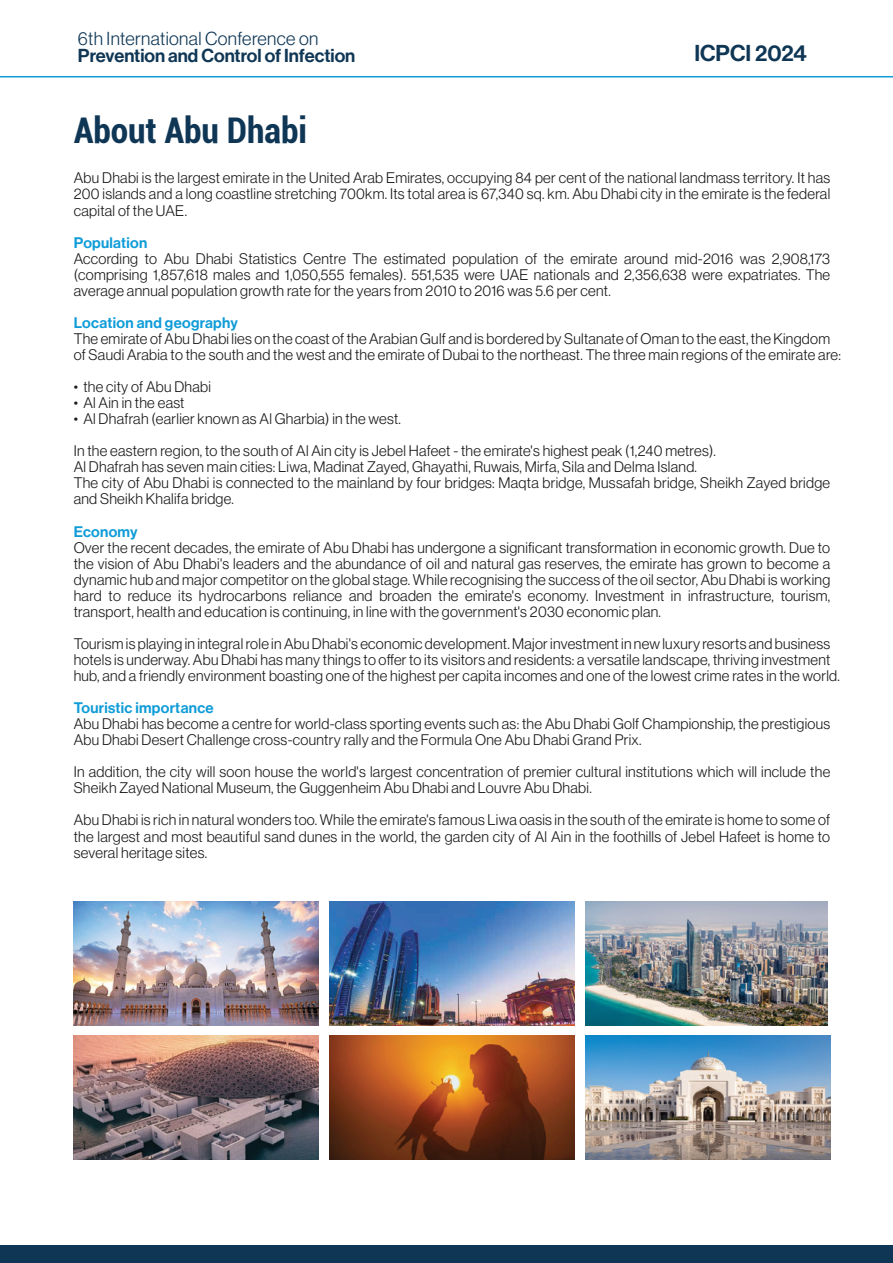
<style>
.page{position:relative;width:893px;height:1263px;background:#fff}
.page>*{position:absolute;margin:0;border:0;box-sizing:border-box;transform-origin:0 0}
.t1{font:700 condensed 35.4px "Roboto";color:#0f3755}
.t2{font:22.5px "Neue Haas Display Mediu";color:#0f3755}
.t3{font:18.45px "Neue Haas Display Mediu";color:#0f3755}
.t4{font:300 18.45px "Neue Haas Display";letter-spacing:.02em;color:#0f3755}
.t5{font:300 15px/16px "Neue Haas Display";letter-spacing:.02em;color:#191919}
.t6{font:15px "Neue Haas Display Mediu";letter-spacing:.02em;color:#0f9cd8}
</style>
<div class="page">
<hr style="left:0;top:76px;width:893px;height:1px;background:#0f9cd8">
<div style="left:0;top:1245px;width:893px;height:18px;background:#0f3755"></div>
<img style="left:74px;top:901px;width:245px;height:124px">
<img style="left:330px;top:901px;width:244px;height:124px">
<img style="left:74px;top:1036px;width:245px;height:124px">
<img style="left:330px;top:1036px;width:244px;height:124px">
<img style="left:585px;top:901px;width:243px;height:124px">
<img style="left:585px;top:1036px;width:245px;height:124px">
<p class="t4" style="left:78px;top:28px;width:242px">6th International Conference on</p>
<p class="t3" style="left:78px;top:45px;width:279px">Prevention and Control of Infection</p>
<h2 class="t2" style="left:694px;top:40px;width:114px">ICPCI 2024</h2>
<h1 class="t1" style="left:74px;top:106px;width:235px">About Abu Dhabi</h1>
<p class="t5" style="left:74px;top:170px;width:758px;text-align:justify">Abu Dhabi is the largest emirate in the United Arab Emirates, occupying 84 per cent of the national landmass territory. It has 200 islands and a long coastline stretching 700km. Its total area is 67,340 sq. km. Abu Dhabi city in the emirate is the federal capital of the UAE.</p>
<p class="t6" style="left:74px;top:234px;width:75px">Population</p>
<p class="t5" style="left:74px;top:250px;width:758px;text-align:justify">According to Abu Dhabi Statistics Centre The estimated population of the emirate around mid-2016 was 2,908,173 (comprising 1,857,618 males and 1,050,555 females). 551,535 were UAE nationals and 2,356,638 were expatriates. The average annual population growth rate for the years from 2010 to 2016 was 5.6 per cent.</p>
<p class="t6" style="left:74px;top:314px;width:166px">Location and geography</p>
<p class="t5" style="left:74px;top:331px;width:769px">The emirate of Abu Dhabi lies on the coast of the Arabian Gulf and is bordered by Sultanate of Oman to the east, the Kingdom of Saudi Arabia to the south and the west and the emirate of Dubai to the northeast. The three main regions of the emirate are:</p>
<p class="t5" style="left:74px;top:379px;width:139px">• the city of Abu Dhabi</p>
<p class="t5" style="left:74px;top:395px;width:112px">• Al Ain in the east</p>
<p class="t5" style="left:74px;top:403px;width:644px;line-height:32.1px">• Al Dhafrah (earlier known as Al Gharbia) in the west.<br>In the eastern region, to the south of Al Ain city is Jebel Hafeet - the emirate's highest peak (1,240 metres).</p>
<p class="t5" style="left:74px;top:459px;width:758px">Al Dhafrah has seven main cities: Liwa, Madinat Zayed, Ghayathi, Ruwais, Mirfa, Sila and Delma Island.<br>The city of Abu Dhabi is connected to the mainland by four bridges: Maqta bridge, Mussafah bridge, Sheikh Zayed bridge and Sheikh Khalifa bridge.</p>
<p class="t6" style="left:74px;top:523px;width:66px">Economy</p>
<p class="t5" style="left:74px;top:539px;width:758px;text-align:justify">Over the recent decades, the emirate of Abu Dhabi has undergone a significant transformation in economic growth. Due to the vision of Abu Dhabi's leaders and the abundance of oil and natural gas reserves, the emirate has grown to become a dynamic hub and major competitor on the global stage. While recognising the success of the oil sector, Abu Dhabi is working hard to reduce its hydrocarbons reliance and broaden the emirate's economy. Investment in infrastructure, tourism, transport, health and education is continuing, in line with the government's 2030 economic plan.</p>
<p class="t5" style="left:74px;top:636px;width:768px">Tourism is playing in integral role in Abu Dhabi's economic development. Major investment in new luxury resorts and business hotels is underway. Abu Dhabi has many things to offer to its visitors and residents: a versatile landscape, thriving investment hub, and a friendly environment boasting one of the highest per capita incomes and one of the lowest crime rates in the world.</p>
<p class="t6" style="left:74px;top:699px;width:142px">Touristic importance</p>
<p class="t5" style="left:74px;top:716px;width:758px">Abu Dhabi has become a centre for world-class sporting events such as: the Abu Dhabi Golf Championship, the prestigious<br>Abu Dhabi Desert Challenge cross-country rally and the Formula One Abu Dhabi Grand Prix.</p>
<p class="t5" style="left:74px;top:764px;width:758px">In addition, the city will soon house the world's largest concentration of premier cultural institutions which will include the<br>Sheikh Zayed National Museum, the Guggenheim Abu Dhabi and Louvre Abu Dhabi.</p>
<p class="t5" style="left:74px;top:812px;width:758px;text-align:justify">Abu Dhabi is rich in natural wonders too. While the emirate's famous Liwa oasis in the south of the emirate is home to some of the largest and most beautiful sand dunes in the world, the garden city of Al Ain in the foothills of Jebel Hafeet is home to several heritage sites.</p>
</div>
